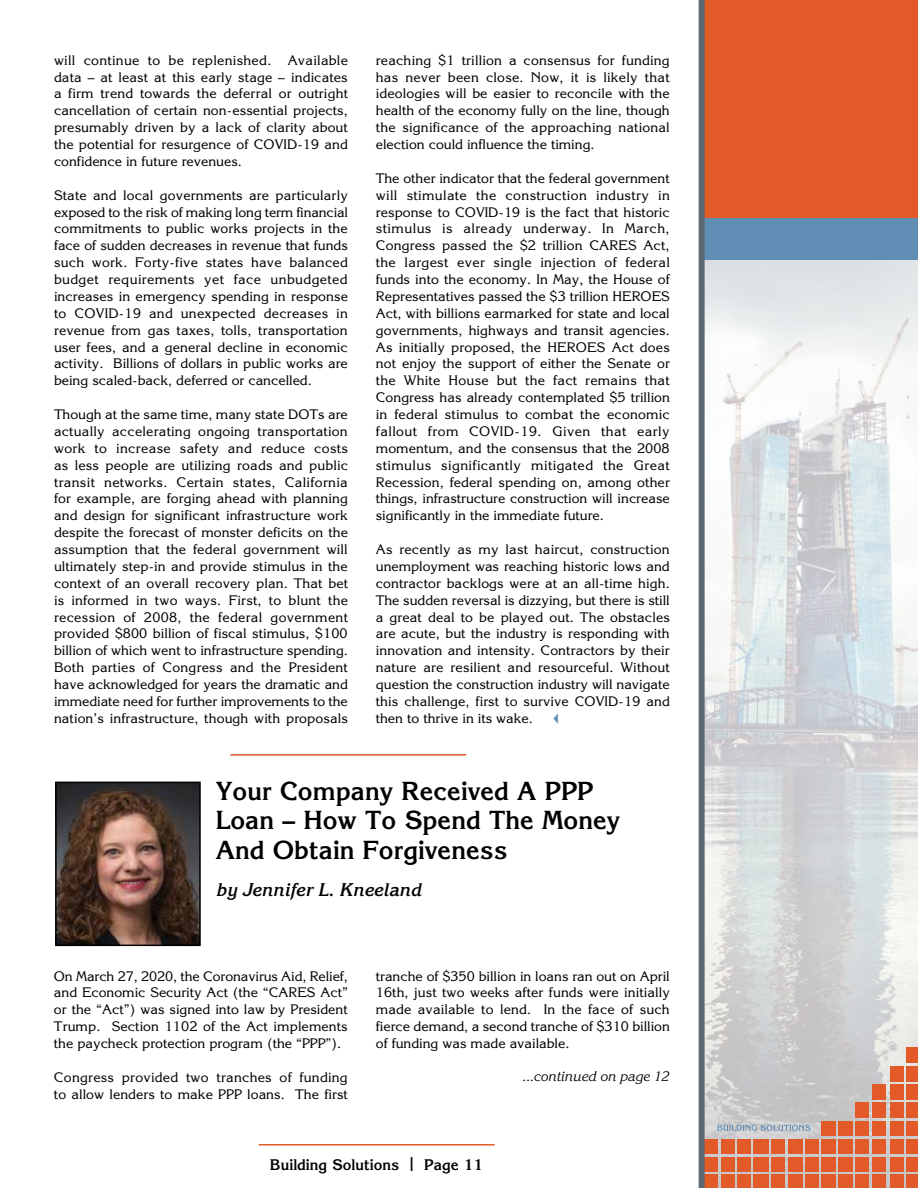
<style>
.page{position:relative;width:918px;height:1188px;background:#fff}
.page>*{position:absolute;margin:0;border:0;box-sizing:border-box;transform-origin:0 0}
.t1{font:700 25.5px/29.2px "Korinna";color:#000}
.t2{font:italic 700 18px "Korinna";color:#000}
.t3{font:700 15px "Korinna";color:#000}
.t4{font:13.5px/16.8px "Korinna";color:#000;text-align:justify}
.t5{font:13.5px/16.8px "Korinna";letter-spacing:.02em;color:#000}
.t6{font:italic 13.5px "Korinna";color:#000}
.s1{font-size:19.5px}
</style>
<div class="page">
<hr style="left:259px;top:1144px;width:236px;height:2px;background:#e05928">
<img style="left:705px;top:259px;width:213px;height:929px">
<div style="left:704px;top:0;width:214px;height:220px;background:#e15a28"></div>
<div style="left:703px;top:218px;width:215px;height:41px;background:#618eb5"></div>
<div style="left:907px;top:1047px;width:11px;height:16px;background:#e15a28"></div>
<div style="left:907px;top:1067px;width:11px;height:15px;background:#e15a28"></div>
<div style="left:907px;top:1085px;width:11px;height:15px;background:#e15a28"></div>
<div style="left:907px;top:1103px;width:11px;height:15px;background:#e15a28"></div>
<div style="left:907px;top:1121px;width:11px;height:15px;background:#e15a28"></div>
<div style="left:907px;top:1139px;width:11px;height:15px;background:#e15a28"></div>
<div style="left:907px;top:1157px;width:11px;height:15px;background:#e15a28"></div>
<div style="left:907px;top:1175px;width:11px;height:13px;background:#e15a28"></div>
<div style="left:890px;top:1067px;width:13px;height:15px;background:#e15a28"></div>
<div style="left:890px;top:1085px;width:13px;height:15px;background:#e15a28"></div>
<div style="left:872px;top:1085px;width:14px;height:15px;background:#e15a28"></div>
<div style="left:855px;top:1103px;width:14px;height:15px;background:#e15a28"></div>
<div style="left:872px;top:1103px;width:14px;height:15px;background:#e15a28"></div>
<div style="left:890px;top:1103px;width:13px;height:15px;background:#e15a28"></div>
<div style="left:821px;top:1121px;width:15px;height:15px;background:#e15a28"></div>
<div style="left:838px;top:1121px;width:15px;height:15px;background:#e15a28"></div>
<div style="left:855px;top:1121px;width:14px;height:15px;background:#e15a28"></div>
<div style="left:872px;top:1121px;width:14px;height:15px;background:#e15a28"></div>
<div style="left:890px;top:1121px;width:13px;height:15px;background:#e15a28"></div>
<div style="left:701px;top:1139px;width:16px;height:15px;background:#e15a28"></div>
<div style="left:721px;top:1139px;width:13px;height:15px;background:#e15a28"></div>
<div style="left:737px;top:1139px;width:14px;height:15px;background:#e15a28"></div>
<div style="left:754px;top:1139px;width:15px;height:15px;background:#e15a28"></div>
<div style="left:772px;top:1139px;width:13px;height:15px;background:#e15a28"></div>
<div style="left:788px;top:1139px;width:14px;height:15px;background:#e15a28"></div>
<div style="left:805px;top:1139px;width:14px;height:15px;background:#e15a28"></div>
<div style="left:821px;top:1139px;width:15px;height:15px;background:#e15a28"></div>
<div style="left:838px;top:1139px;width:15px;height:15px;background:#e15a28"></div>
<div style="left:855px;top:1139px;width:14px;height:15px;background:#e15a28"></div>
<div style="left:872px;top:1139px;width:14px;height:15px;background:#e15a28"></div>
<div style="left:890px;top:1139px;width:13px;height:15px;background:#e15a28"></div>
<div style="left:701px;top:1157px;width:16px;height:15px;background:#e15a28"></div>
<div style="left:721px;top:1157px;width:13px;height:15px;background:#e15a28"></div>
<div style="left:737px;top:1157px;width:14px;height:15px;background:#e15a28"></div>
<div style="left:754px;top:1157px;width:15px;height:15px;background:#e15a28"></div>
<div style="left:772px;top:1157px;width:13px;height:15px;background:#e15a28"></div>
<div style="left:788px;top:1157px;width:14px;height:15px;background:#e15a28"></div>
<div style="left:805px;top:1157px;width:14px;height:15px;background:#e15a28"></div>
<div style="left:821px;top:1157px;width:15px;height:15px;background:#e15a28"></div>
<div style="left:838px;top:1157px;width:15px;height:15px;background:#e15a28"></div>
<div style="left:855px;top:1157px;width:14px;height:15px;background:#e15a28"></div>
<div style="left:872px;top:1157px;width:14px;height:15px;background:#e15a28"></div>
<div style="left:890px;top:1157px;width:13px;height:15px;background:#e15a28"></div>
<div style="left:701px;top:1175px;width:16px;height:13px;background:#e15a28"></div>
<div style="left:721px;top:1175px;width:13px;height:13px;background:#e15a28"></div>
<div style="left:737px;top:1175px;width:14px;height:13px;background:#e15a28"></div>
<div style="left:754px;top:1175px;width:15px;height:13px;background:#e15a28"></div>
<div style="left:772px;top:1175px;width:13px;height:13px;background:#e15a28"></div>
<div style="left:788px;top:1175px;width:14px;height:13px;background:#e15a28"></div>
<div style="left:805px;top:1175px;width:14px;height:13px;background:#e15a28"></div>
<div style="left:821px;top:1175px;width:15px;height:13px;background:#e15a28"></div>
<div style="left:838px;top:1175px;width:15px;height:13px;background:#e15a28"></div>
<div style="left:855px;top:1175px;width:14px;height:13px;background:#e15a28"></div>
<div style="left:872px;top:1175px;width:14px;height:13px;background:#e15a28"></div>
<div style="left:890px;top:1175px;width:13px;height:13px;background:#e15a28"></div>
<div style="left:699px;top:0;width:6px;height:1188px;background:#5d6770"></div>
<svg style="left:717px;top:1125px;width:93px;height:6px"></svg>
<img style="left:58px;top:785px;width:140px;height:158px">
<div style="left:55px;top:782px;width:146px;height:164px;border:2px solid #000"></div>
<hr style="left:230px;top:754px;width:236px;height:2px;background:#e05928">
<p class="t4" style="left:54px;top:51px;width:296px">will continue to be replenished. Available data – at least at this early stage – indicates a firm trend towards the deferral or outright cancellation of certain non-essential projects, presumably driven by a lack of clarity about the potential for resurgence of COVID-19 and confidence in future revenues.</p>
<p class="t4" style="left:54px;top:186px;width:296px">State and local governments are particularly exposed to the risk of making long term financial commitments to public works projects in the face of sudden decreases in revenue that funds such work. Forty-five states have balanced budget requirements yet face unbudgeted increases in emergency spending in response to COVID-19 and unexpected decreases in revenue from gas taxes, tolls, transportation user fees, and a general decline in economic activity. Billions of dollars in public works are being scaled-back, deferred or cancelled.</p>
<p class="t4" style="left:54px;top:406px;width:296px">Though at the same time, many state DOTs are actually accelerating ongoing transportation work to increase safety and reduce costs as less people are utilizing roads and public transit networks. Certain states, California for example, are forging ahead with planning and design for significant infrastructure work despite the forecast of monster deficits on the assumption that the federal government will ultimately step-in and provide stimulus in the context of an overall recovery plan. That bet is informed in two ways. First, to blunt the recession of 2008, the federal government provided $800 billion of fiscal stimulus, $100 billion of which went to infrastructure spending.<br>Both parties of Congress and the President have acknowledged for years the dramatic and immediate need for further improvements to the nation’s infrastructure, though with proposals</p>
<p class="t4" style="left:376px;top:51px;width:296px">reaching $1 trillion a consensus for funding has never been close. Now, it is likely that ideologies will be easier to reconcile with the health of the economy fully on the line, though the significance of the approaching national election could influence the timing.</p>
<p class="t4" style="left:376px;top:170px;width:296px">The other indicator that the federal government will stimulate the construction industry in response to COVID-19 is the fact that historic stimulus is already underway. In March, Congress passed the $2 trillion CARES Act, the largest ever single injection of federal funds into the economy. In May, the House of Representatives passed the $3 trillion HEROES Act, with billions earmarked for state and local governments, highways and transit agencies.<br>As initially proposed, the HEROES Act does not enjoy the support of either the Senate or the White House but the fact remains that Congress has already contemplated $5 trillion in federal stimulus to combat the economic fallout from COVID-19. Given that early momentum, and the consensus that the 2008 stimulus significantly mitigated the Great Recession, federal spending on, among other things, infrastructure construction will increase significantly in the immediate future.</p>
<p class="t4" style="left:376px;top:541px;width:296px">As recently as my last haircut, construction unemployment was reaching historic lows and contractor backlogs were at an all-time high.<br>The sudden reversal is dizzying, but there is still a great deal to be played out. The obstacles are acute, but the industry is responding with innovation and intensity. Contractors by their nature are resilient and resourceful. Without question the construction industry will navigate this challenge, first to survive COVID-19 and then to thrive in its wake.</p>
<h1 class="t1" style="left:216px;top:776px;width:406px">Your Company Received A PPP<br>Loan – How To Spend The Money<br>And Obtain Forgiveness</h1>
<h2 class="t2" style="left:216px;top:879px;width:207px">by Jennifer L. Kneeland</h2>
<p class="t4" style="left:54px;top:967px;width:295px">On March 27, 2020, the Coronavirus Aid, Relief, and Economic Security Act (the “CARES Act” or the “Act”) was signed into law by President Trump. Section 1102 of the Act implements the paycheck protection program (the “PPP”).</p>
<p class="t5" style="left:54px;top:1069px;width:295px">Congress provided two tranches of funding to allow lenders to make PPP loans. The first</p>
<p class="t4" style="left:376px;top:967px;width:296px">tranche of $350 billion in loans ran out on April 16th, just two weeks after funds were initially made available to lend. In the face of such fierce demand, a second tranche of $310 billion of funding was made available.</p>
<p class="t6" style="left:522px;top:1068px;width:148px">...continued on page 12</p>
<p class="t3" style="left:270px;top:1155px;width:215px">Building Solutions <span class="s1">|</span> Page 11</p>
</div>
